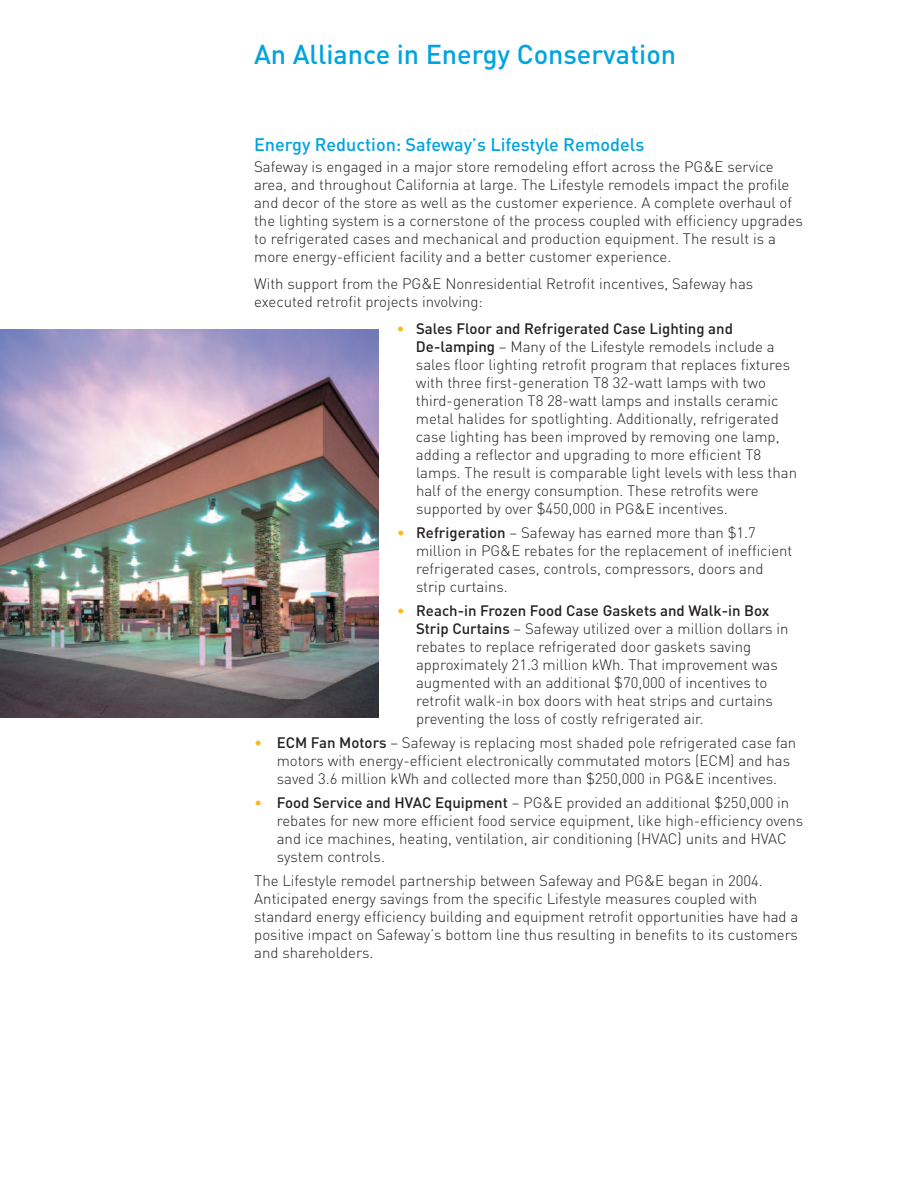
<style>
.page{position:relative;width:918px;height:1188px;background:#fff}
.page>*{position:absolute;margin:0;border:0;box-sizing:border-box;transform-origin:0 0}
.t1{font:500 27px "DIN";color:#00a4de}
.t2{font:500 18px "DIN";color:#00a4de}
.t3{font:300 15px/18px "DIN";color:#231f20}
.s1{color:#fcb814}
.s2{font-weight:500}
</style>
<div class="page">
<img style="left:0;top:329px;width:379px;height:389px">
<h2 class="t1" style="left:254px;top:39px;width:424px">An Alliance in Energy Conservation</h2>
<h3 class="t2" style="left:254px;top:135px;width:392px">Energy Reduction: Safeway’s Lifestyle Remodels</h3>
<p class="t3" style="left:254px;top:158px;width:550px">Safeway is engaged in a major store remodeling effort across the PG&amp;E service area, and throughout California at large. The Lifestyle remodels impact the profile and decor of the store as well as the customer experience. A complete overhaul of the lighting system is a cornerstone of the process coupled with efficiency upgrades to refrigerated cases and mechanical and production equipment. The result is a more energy-efficient facility and a better customer experience.</p>
<p class="t3" style="left:254px;top:275px;width:501px">With support from the PG&amp;E Nonresidential Retrofit incentives, Safeway has executed retrofit projects involving:</p>
<p class="t3" style="left:416px;top:320px;width:383px;text-indent:-19px"><span class="s1">•</span> <span class="s2">Sales Floor and Refrigerated Case Lighting and De-lamping</span> – Many of the Lifestyle remodels include a sales floor lighting retrofit program that replaces fixtures with three first-generation T8 32-watt lamps with two third-generation T8 28-watt lamps and installs ceramic metal halides for spotlighting. Additionally, refrigerated case lighting has been improved by removing one lamp, adding a reflector and upgrading to more efficient T8 lamps. The result is comparable light levels with less than half of the energy consumption. These retrofits were supported by over $450,000 in PG&amp;E incentives.</p>
<p class="t3" style="left:416px;top:524px;width:378px;text-indent:-19px"><span class="s1">•</span> <span class="s2">Refrigeration</span> – Safeway has earned more than $1.7 million in PG&amp;E rebates for the replacement of inefficient refrigerated cases, controls, compressors, doors and strip curtains.</p>
<p class="t3" style="left:416px;top:602px;width:374px;text-indent:-19px"><span class="s1">•</span> <span class="s2">Reach-in Frozen Food Case Gaskets and Walk-in Box Strip Curtains</span> – Safeway utilized over a million dollars in rebates to replace refrigerated door gaskets saving approximately 21.3 million kWh. That improvement was augmented with an additional $70,000 of incentives to retrofit walk-in box doors with heat strips and curtains preventing the loss of costly refrigerated air.</p>
<p class="t3" style="left:277px;top:734px;width:521px;text-indent:-23px"><span class="s1">•</span> <span class="s2">ECM Fan Motors</span> – Safeway is replacing most shaded pole refrigerated case fan motors with energy-efficient electronically commutated motors (ECM) and has saved 3.6 million kWh and collected more than $250,000 in PG&amp;E incentives.</p>
<p class="t3" style="left:277px;top:794px;width:528px;text-indent:-23px"><span class="s1">•</span> <span class="s2">Food Service and HVAC Equipment</span> – PG&amp;E provided an additional $250,000 in rebates for new more efficient food service equipment, like high-efficiency ovens and ice machines, heating, ventilation, air conditioning (HVAC) units and HVAC system controls.</p>
<p class="t3" style="left:254px;top:872px;width:546px">The Lifestyle remodel partnership between Safeway and PG&amp;E began in 2004.<br>Anticipated energy savings from the specific Lifestyle measures coupled with standard energy efficiency building and equipment retrofit opportunities have had a positive impact on Safeway’s bottom line thus resulting in benefits to its customers and shareholders.</p>
</div>
